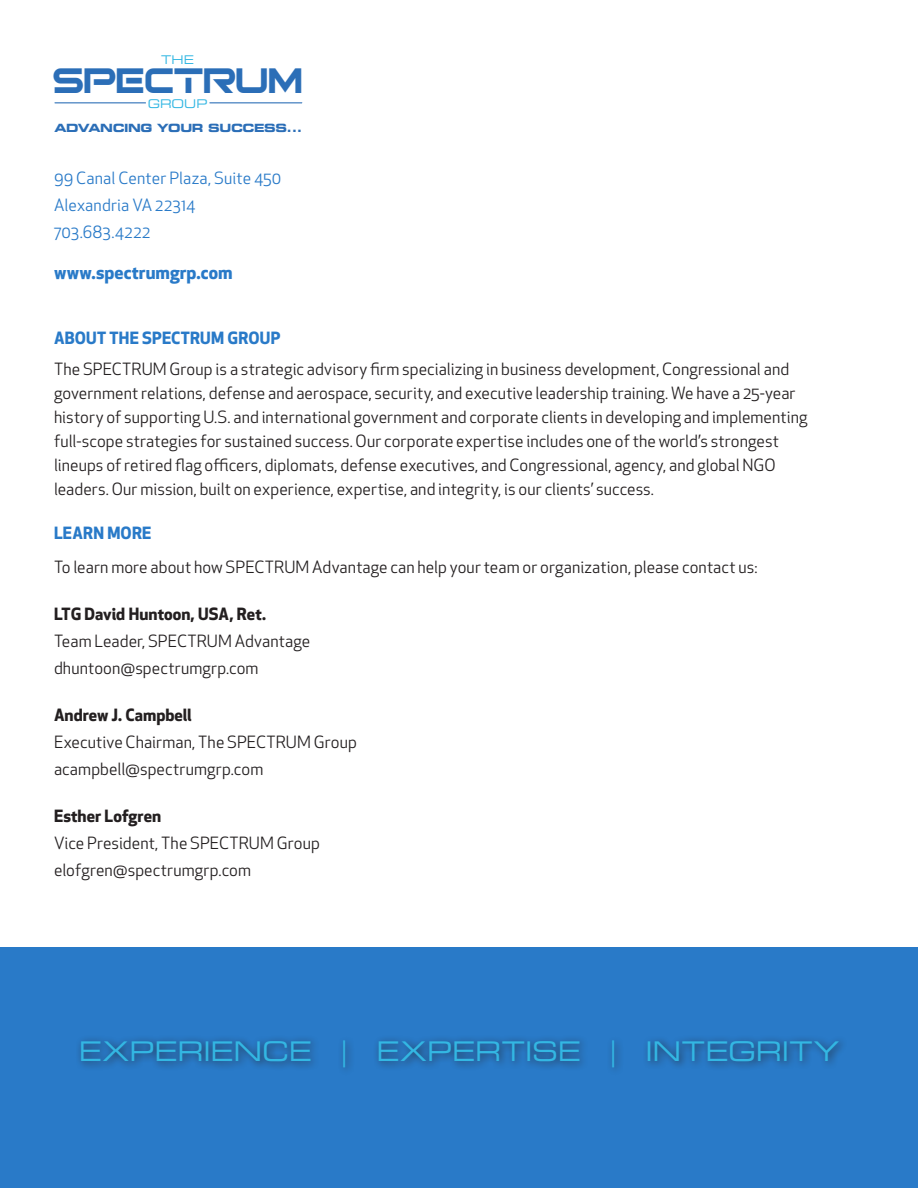
<style>
.page{position:relative;width:918px;height:1188px;background:#fff}
.page>*{position:absolute;margin:0;border:0;box-sizing:border-box;transform-origin:0 0}
.t1{font:700 47.85px "Bitsumishi Pro";color:#2b6eb7}
.t2{font:expanded 27px "Square 721 BT";letter-spacing:.005em;color:#33b7e3}
.t3{font:700 18px "Apex New";letter-spacing:.005em;color:#297ac8}
.t4{font:16.5px/27px "Apex New";letter-spacing:.005em;color:#231f20}
.t5{font:16.5px "Apex New";letter-spacing:.01em;color:#297ac8}
.t6{font:700 16.5px "Apex New";letter-spacing:.015em;color:#297ac8}
.t7{font:expanded 12px "Square 721 BT";color:#33b7e3}
.t8{font:700 expanded 11.25px "Square 721 BT";letter-spacing:-.03em;color:#2b6eb7}
.s1{font-weight:700}
</style>
<div class="page">
<hr style="left:210px;top:103px;width:92px;height:1px;background:#2b6eb7">
<hr style="left:55px;top:103px;width:91px;height:1px;background:#2b6eb7">
<div style="left:0;top:947px;width:918px;height:241px;background:#297ac8"></div>
<div style="left:75px;top:1035px;width:773px;height:42px;background:#231f20;opacity:.75"></div>
<p class="t7" style="left:161px;top:52px;width:34px">THE</p>
<p class="t1" style="left:53px;top:62px;width:251px">spectrum</p>
<p class="t7" style="left:148px;top:96px;width:61px">GROUP</p>
<p class="t8" style="left:54px;top:121px;width:249px">ADVANCING YOUR SUCCESS...</p>
<p class="t5" style="left:54px;top:168px;width:229px">99 Canal Center Plaza, Suite 450</p>
<p class="t5" style="left:54px;top:195px;width:143px">Alexandria VA 22314</p>
<p class="t5" style="left:54px;top:222px;width:98px">703.683.4222</p>
<p class="t3" style="left:54px;top:259px;width:180px">www.spectrumgrp.com</p>
<p class="t6" style="left:54px;top:326px;width:228px">ABOUT THE SPECTRUM GROUP</p>
<p class="t4" style="left:54px;top:357px;width:755px;line-height:24px">The SPECTRUM Group is a strategic advisory firm specializing in business development, Congressional and government relations, defense and aerospace, security, and executive leadership training. We have a 25-year history of supporting U.S. and international government and corporate clients in developing and implementing full-scope strategies for sustained success. Our corporate expertise includes one of the world’s strongest lineups of retired flag officers, diplomats, defense executives, and Congressional, agency, and global NGO leaders. Our mission, built on experience, expertise, and integrity, is our clients’ success.</p>
<p class="t6" style="left:54px;top:521px;width:99px">LEARN MORE</p>
<p class="t4" style="left:54px;top:553px;width:705px">To learn more about how SPECTRUM Advantage can help your team or organization, please contact us:</p>
<p class="t4" style="left:54px;top:600px;width:258px"><span class="s1">LTG David Huntoon, USA, Ret.<br></span>Team Leader, SPECTRUM Advantage dhuntoon@spectrumgrp.com</p>
<p class="t4" style="left:54px;top:702px;width:305px"><span class="s1">Andrew J. Campbell<br></span>Executive Chairman, The SPECTRUM Group acampbell@spectrumgrp.com</p>
<p class="t4" style="left:54px;top:803px;width:267px"><span class="s1">Esther Lofgren<br></span>Vice President, The SPECTRUM Group elofgren@spectrumgrp.com</p>
<p class="t2" style="left:79px;top:1035px;width:762px">EXPERIENCE | EXPERTISE | INTEGRITY</p>
</div>
